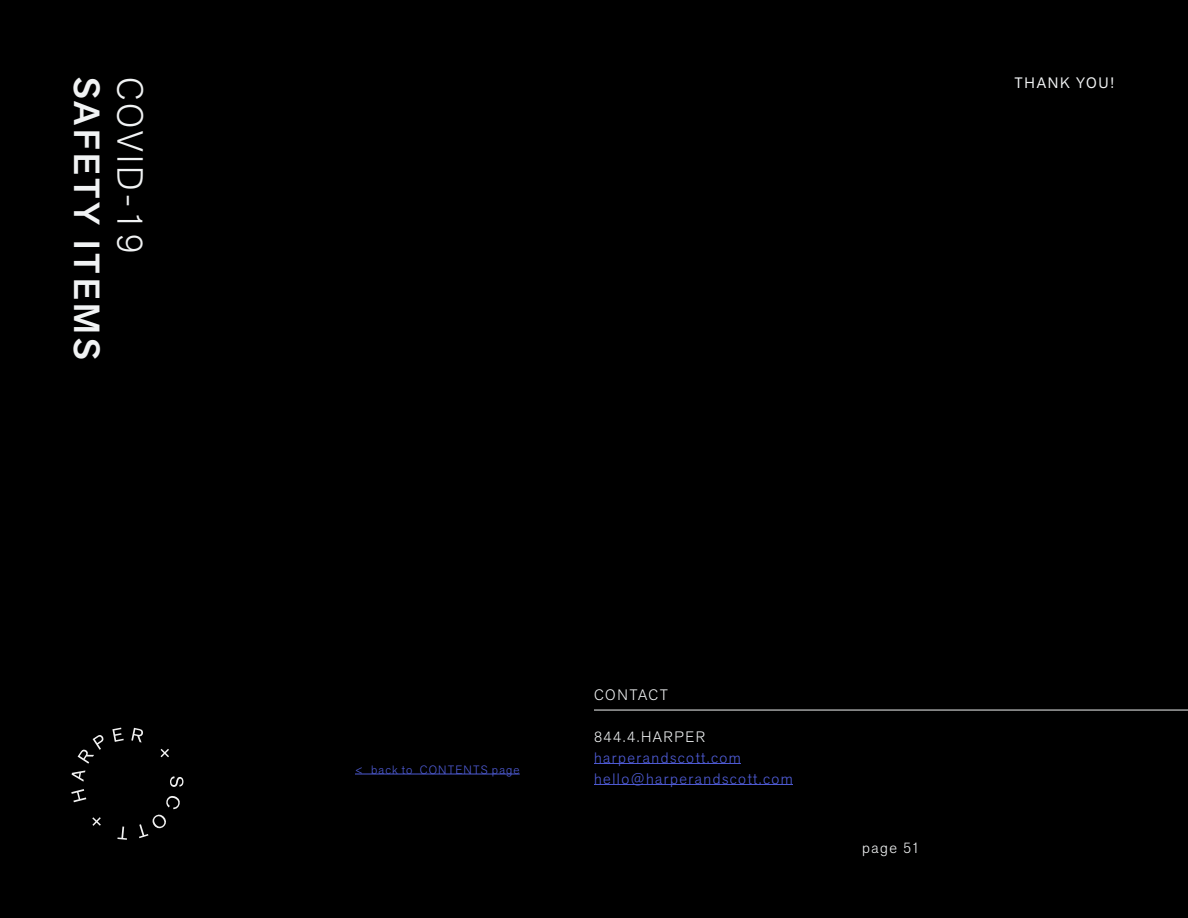
<style>
.page{position:relative;width:1188px;height:918px;background:#000}
.page>*{position:absolute;margin:0;border:0;box-sizing:border-box;transform-origin:0 0}
.t1{font:500 36px "Akzid Grtsk Next";letter-spacing:.1em;color:#f1f3f4}
.t2{font:300 36px "Akzid Grtsk Next";letter-spacing:.1em;color:#f1f3f4}
.t3{font:300 15px/21px "Akzid Grtsk Next";letter-spacing:.1em;color:#4f5cd6}
.t4{font:300 15px "Akzid Grtsk Next";letter-spacing:.1em;color:#f1f3f4}
.t5{font:15px "Akzid Grtsk Next";letter-spacing:.11em;color:#f1f3f4}
.t6{font:300 12px "Akzid Grtsk Next";letter-spacing:.095em;color:#4f5cd6}
</style>
<div class="page">
<svg style="left:71px;top:789px;width:15px;height:13px"></svg>
<svg style="left:72px;top:770px;width:13px;height:12px"></svg>
<svg style="left:78px;top:735px;width:26px;height:29px"></svg>
<svg style="left:112px;top:728px;width:12px;height:14px"></svg>
<svg style="left:131px;top:728px;width:12px;height:15px"></svg>
<svg style="left:161px;top:749px;width:8px;height:8px"></svg>
<svg style="left:170px;top:776px;width:13px;height:11px"></svg>
<svg style="left:139px;top:796px;width:41px;height:42px"></svg>
<svg style="left:117px;top:827px;width:10px;height:13px"></svg>
<svg style="left:92px;top:817px;width:9px;height:9px"></svg>
<hr style="left:355px;top:774px;width:165px;height:1px;background:#4f5cd6">
<hr style="left:594px;top:763px;width:147px;height:1px;background:#4f5cd6">
<hr style="left:594px;top:784px;width:199px;height:1px;background:#4f5cd6">
<hr style="left:594px;top:710px;width:594px;height:1px;background:#f1f3f4">
<h1 class="t1" style="left:110px;top:76px;width:284px;rotate:90deg">SAFETY ITEMS</h1>
<h1 class="t2" style="left:153px;top:76px;width:179px;rotate:90deg">COVID-19</h1>
<p class="t5" style="left:1015px;top:73px;width:101px">THANK YOU!</p>
<p class="t6" style="left:355px;top:762px;width:166px">&lt; back to CONTENTS page</p>
<p class="t4" style="left:594px;top:685px;width:75px">CONTACT</p>
<p class="t4" style="left:594px;top:728px;width:113px">844.4.HARPER</p>
<p class="t3" style="left:594px;top:748px;width:200px">harperandscott.com hello@harperandscott.com</p>
<p class="t4" style="left:862px;top:838px;width:59px">page 51</p>
</div>
